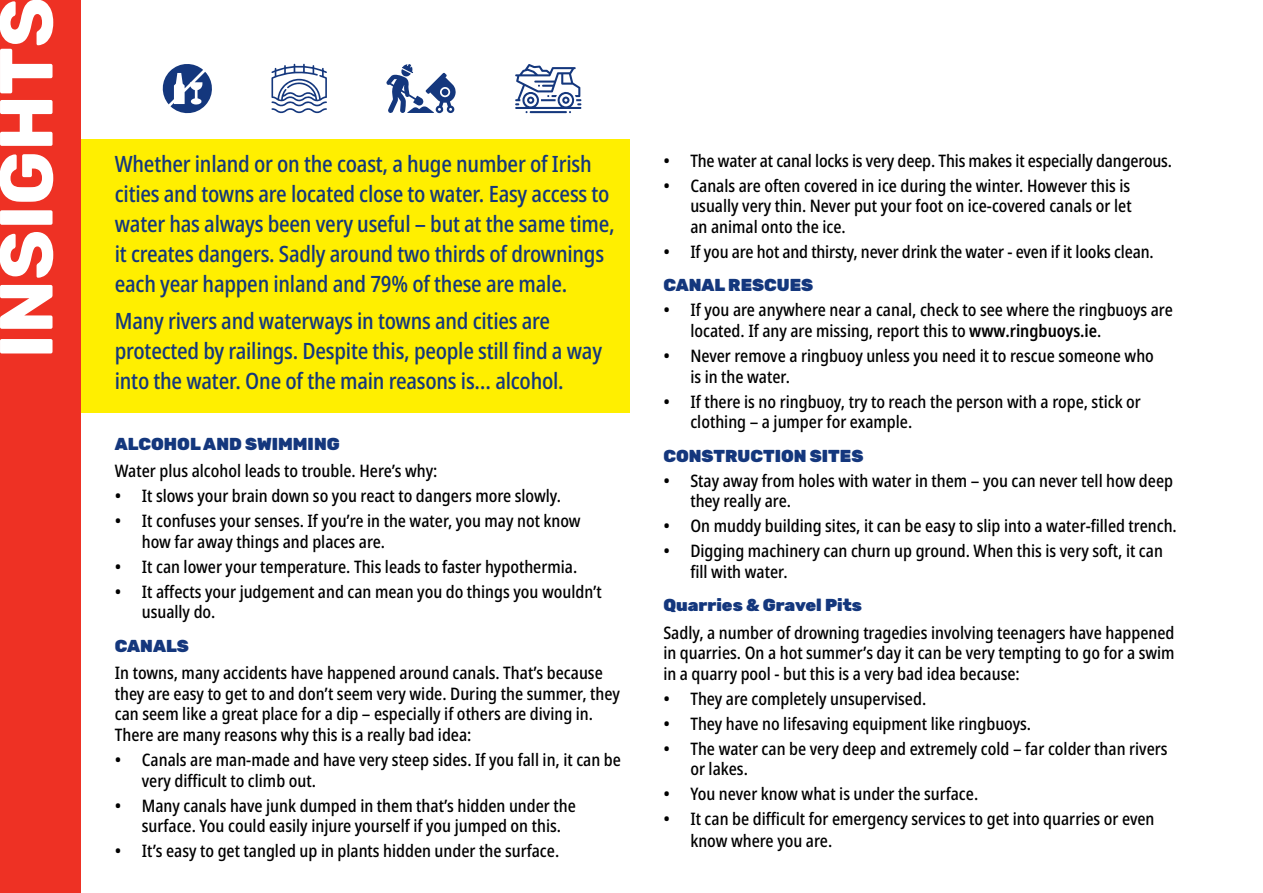
<style>
.page{position:relative;width:1263px;height:893px;background:#fff}
.page>*{position:absolute;margin:0;border:0;box-sizing:border-box;transform-origin:0 0}
.t1{font:700 75px "Rubik";color:#fff}
.t2{font:500 condensed 22.5px/30px "Noto Sans";letter-spacing:-.01em;color:#14377d}
.t3{font:500 condensed 17.25px/20.7px "Noto Sans";color:#000}
.t4{font:900 17.25px "Rubik";color:#14377d}
.s1{font-weight:600}
</style>
<div class="page">
<div style="left:0;top:139px;width:629px;height:273px;background:#ffef00"></div>
<div style="left:0;top:0;width:81px;height:893px;background:#ee3124"></div>
<svg style="left:271px;top:64px;width:56px;height:50px"></svg>
<svg style="left:162px;top:64px;width:50px;height:50px"></svg>
<svg style="left:386px;top:64px;width:70px;height:49px"></svg>
<svg style="left:515px;top:64px;width:66px;height:49px"></svg>
<h1 class="t1" style="left:-17px;top:359px;width:363px;rotate:-90deg">INSIGHTS</h1>
<p class="t2" style="left:115px;top:150px;width:501px">Whether inland or on the coast, a huge number of Irish cities and towns are located close to water. Easy access to water has always been very useful – but at the same time, it creates dangers. Sadly around two thirds of drownings each year happen inland and 79% of these are male.</p>
<h2 class="t2" style="left:115px;top:306px;width:489px">Many rivers and waterways in towns and cities are protected by railings. Despite this, people still find a way into the water. One of the main reasons is… alcohol.</h2>
<p class="t4" style="left:115px;top:434px;width:226px">ALCOHOL AND SWIMMING</p>
<p class="t3" style="left:115px;top:461px;width:324px">Water plus alcohol leads to trouble. Here’s why:</p>
<p class="t3" style="left:115px;top:486px;width:448px">• It slows your brain down so you react to dangers more slowly.</p>
<p class="t3" style="left:142px;top:511px;width:440px;text-indent:-27px">• It confuses your senses. If you’re in the water, you may not know how far away things and places are.</p>
<p class="t3" style="left:115px;top:556px;width:464px">• It can lower your temperature. This leads to faster hypothermia.</p>
<p class="t3" style="left:142px;top:581px;width:462px;text-indent:-27px">• It affects your judgement and can mean you do things you wouldn’t usually do.</p>
<p class="t4" style="left:115px;top:635px;width:76px">CANALS</p>
<p class="t3" style="left:115px;top:663px;width:506px">In towns, many accidents have happened around canals. That’s because they are easy to get to and don’t seem very wide. During the summer, they can seem like a great place for a dip – especially if others are diving in.<br>There are many reasons why this is a really bad idea:</p>
<p class="t3" style="left:142px;top:750px;width:481px;text-indent:-27px">• Canals are man-made and have very steep sides. If you fall in, it can be very difficult to climb out.</p>
<p class="t3" style="left:142px;top:795px;width:435px;text-indent:-27px">• Many canals have junk dumped in them that’s hidden under the surface. You could easily injure yourself if you jumped on this.</p>
<p class="t3" style="left:115px;top:841px;width:446px">• It’s easy to get tangled up in plants hidden under the surface.</p>
<p class="t3" style="left:663px;top:150px;width:510px">• The water at canal locks is very deep. This makes it especially dangerous.</p>
<p class="t3" style="left:690px;top:175px;width:443px;text-align:justify;text-indent:-27px">• Canals are often covered in ice during the winter. However this is usually very thin. Never put your foot on ice-covered canals or let an animal onto the ice.</p>
<p class="t3" style="left:663px;top:242px;width:492px">• If you are hot and thirsty, never drink the water - even if it looks clean.</p>
<p class="t4" style="left:663px;top:275px;width:151px">CANAL RESCUES</p>
<p class="t3" style="left:690px;top:300px;width:484px;text-indent:-27px">• If you are anywhere near a canal, check to see where the ringbuoys are located. If any are missing, report this to <span class="s1">www.ringbuoys.ie</span>.</p>
<p class="t3" style="left:690px;top:346px;width:465px;text-indent:-27px">• Never remove a ringbuoy unless you need it to rescue someone who is in the water.</p>
<p class="t3" style="left:690px;top:391px;width:452px;text-indent:-27px">• If there is no ringbuoy, try to reach the person with a rope, stick or clothing – a jumper for example.</p>
<p class="t4" style="left:663px;top:445px;width:201px">CONSTRUCTION SITES</p>
<p class="t3" style="left:690px;top:470px;width:484px;text-indent:-27px">• Stay away from holes with water in them – you can never tell how deep they really are.</p>
<p class="t3" style="left:663px;top:516px;width:515px">• On muddy building sites, it can be easy to slip into a water-filled trench.</p>
<p class="t3" style="left:690px;top:541px;width:474px;text-indent:-27px">• Digging machinery can churn up ground. When this is very soft, it can fill with water.</p>
<p class="t4" style="left:663px;top:595px;width:200px">Quarries &amp; Gravel Pits</p>
<p class="t3" style="left:663px;top:622px;width:513px;text-align:justify">Sadly, a number of drowning tragedies involving teenagers have happened in quarries. On a hot summer’s day it can be very tempting to go for a swim in a quarry pool - but this is a very bad idea because:</p>
<p class="t3" style="left:663px;top:689px;width:264px">• They are completely unsupervised.</p>
<p class="t3" style="left:663px;top:714px;width:369px">• They have no lifesaving equipment like ringbuoys.</p>
<p class="t3" style="left:690px;top:739px;width:479px;text-indent:-27px">• The water can be very deep and extremely cold – far colder than rivers or lakes.</p>
<p class="t3" style="left:663px;top:784px;width:316px">• You never know what is under the surface.</p>
<p class="t3" style="left:690px;top:809px;width:466px;line-height:21.6px;text-indent:-27px">• It can be difficult for emergency services to get into quarries or even know where you are.</p>
</div>
